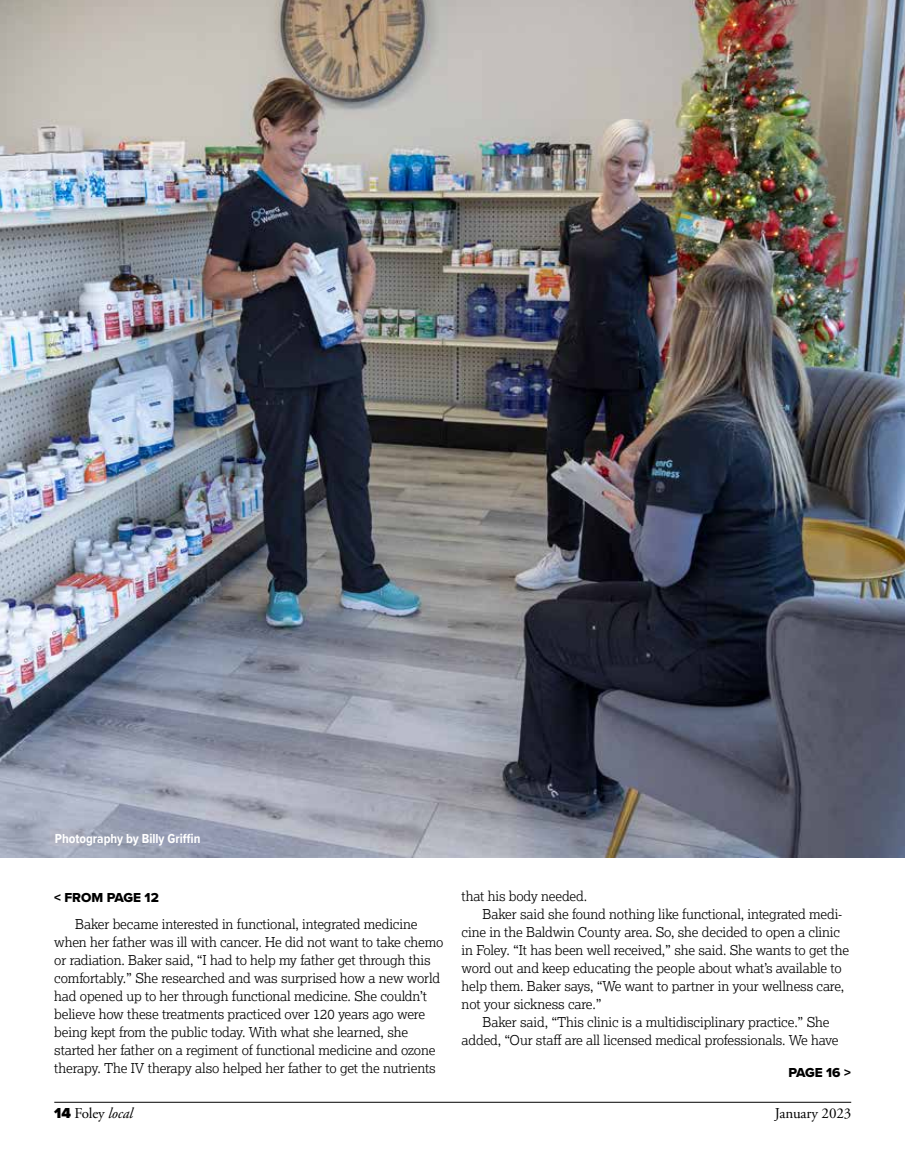
<style>
.page{position:relative;width:905px;height:1175px;background:#fff}
.page>*{position:absolute;margin:0;border:0;box-sizing:border-box;transform-origin:0 0}
.t1{font:15px "Adobe Garamond Pro";letter-spacing:-.01em;color:#000}
.t2{font:300 13.5px/18px "Lexia";letter-spacing:-.01em;color:#000}
.t3{font:700 13.5px "Proxima Nova Cond";color:#fff}
.t4{font:13.5px "Proxima Nova Extrabld";color:#000}
.s1{font-family:"Proxima Nova";font-weight:900}
.s2{font-style:italic}
</style>
<div class="page">
<hr style="left:54px;top:1101px;width:797px;height:1px;background:#000">
<img style="left:0;top:0;width:904px;height:857px">
<p class="t3" style="left:55px;top:828px;width:147px">Photography by Billy Griffin</p>
<p class="t4" style="left:54px;top:887px;width:106px">&lt; FROM PAGE 12</p>
<p class="t2" style="left:54px;top:915px;width:391px;text-indent:21px">Baker became interested in functional, integrated medicine when her father was ill with cancer. He did not want to take chemo or radiation. Baker said, “I had to help my father get through this comfortably.” She researched and was surprised how a new world had opened up to her through functional medicine. She couldn’t believe how these treatments practiced over 120 years ago were being kept from the public today. With what she learned, she started her father on a regiment of functional medicine and ozone therapy. The IV therapy also helped her father to get the nutrients</p>
<p class="t2" style="left:461px;top:886px;width:127px">that his body needed.</p>
<p class="t2" style="left:482px;top:904px;width:361px">Baker said she found nothing like functional, integrated medi-</p>
<p class="t2" style="left:461px;top:922px;width:380px">cine in the Baldwin County area. So, she decided to open a clinic</p>
<p class="t2" style="left:461px;top:940px;width:389px">in Foley. “It has been well received,” she said. She wants to get the</p>
<p class="t2" style="left:461px;top:958px;width:382px">word out and keep educating the people about what’s available to</p>
<p class="t2" style="left:461px;top:976px;width:384px">help them. Baker says, “We want to partner in your wellness care,</p>
<p class="t2" style="left:461px;top:994px;width:141px">not your sickness care.”</p>
<p class="t2" style="left:482px;top:1012px;width:348px">Baker said, “This clinic is a multidisciplinary practice.” She</p>
<p class="t2" style="left:461px;top:1030px;width:378px">added, “Our staff are all licensed medical professionals. We have</p>
<p class="t4" style="left:788px;top:1062px;width:64px">PAGE 16 &gt;</p>
<p class="t1" style="left:54px;top:1103px;width:80px"><span class="s1">14</span> Foley <span class="s2">local</span></p>
<p class="t1" style="left:774px;top:1103px;width:78px">January 2023</p>
</div>
